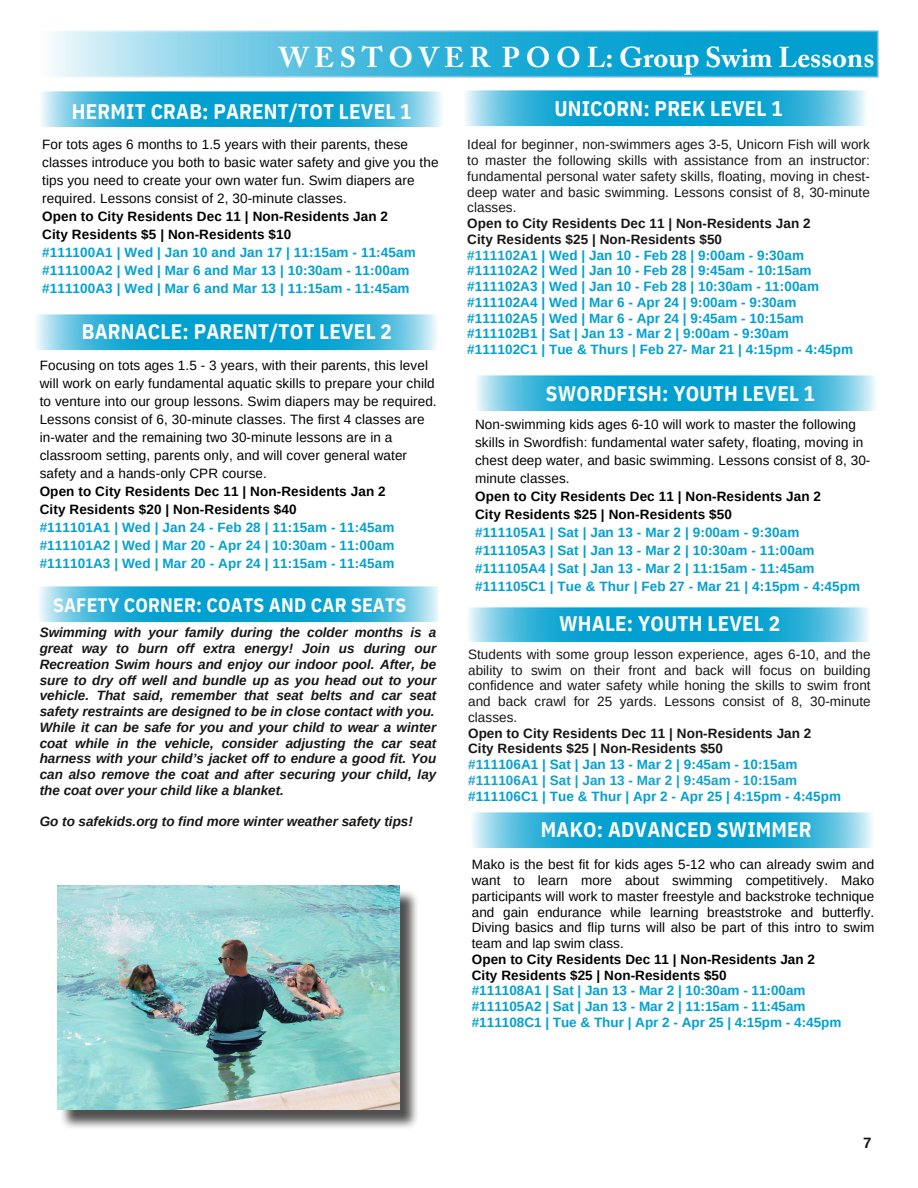
<style>
.page{position:relative;width:918px;height:1188px;background:#fff}
.page>*{position:absolute;margin:0;border:0;box-sizing:border-box;transform-origin:0 0}
.t1{font:700 28.5px "Adobe Caslon Pro";color:#fff}
.t2{font:700 21px "IBM Plex Sans Cond";letter-spacing:.01em;color:#fff}
.t3{font:700 19.5px "IBM Plex Sans Cond";letter-spacing:.01em;color:#fff}
.t4{font:700 15px "Arimo";color:#171615}
.t5{font:13.5px/18px "Arimo";letter-spacing:.01em;color:#000}
.t6{font:700 13.5px "Arimo";letter-spacing:.005em;color:#00a0d1}
.t7{font:italic 700 13.5px/15.8px "Arimo";color:#171615;text-align:justify}
.t8{font:13.5px/15.8px "Arimo";letter-spacing:.005em;color:#171615;text-align:justify}
.t9{font:700 13.5px "Arimo";letter-spacing:.01em;color:#000}
.t10{font:700 13.5px "Arimo";letter-spacing:.005em;color:#171615}
.t11{font:700 13.5px "Arimo";letter-spacing:.005em;color:#13a2cc}
.s1{color:#13a2cc}
</style>
<div class="page">
<img style="left:51px;top:31px;width:827px;height:47px">
<img style="left:36px;top:315px;width:401px;height:35px">
<img style="left:41px;top:92px;width:401px;height:35px">
<img style="left:465px;top:90px;width:401px;height:35px">
<img style="left:476px;top:376px;width:400px;height:34px">
<img style="left:468px;top:607px;width:401px;height:35px">
<img style="left:472px;top:813px;width:401px;height:35px">
<img style="left:39px;top:587px;width:399px;height:35px">
<img style="left:60px;top:891px;width:357px;height:237px">
<img style="left:57px;top:886px;width:343px;height:223px">
<p class="t1" style="left:279px;top:46px;width:597px">WESTOVER POOL:GroupSwimLessons</p>
<p class="t2" style="left:72px;top:97px;width:341px">HERMIT CRAB: PARENT/TOT LEVEL 1</p>
<p class="t5" style="left:42px;top:136px;width:398px">For tots ages 6 months to 1.5 years with their parents, these classes introduce you both to basic water safety and give you the tips you need to create your own water fun. Swim diapers are required. Lessons consist of 2, 30-minute classes.</p>
<p class="t9" style="left:42px;top:209px;width:348px">Open to City Residents Dec 11 | Non-Residents Jan 2</p>
<p class="t9" style="left:42px;top:227px;width:251px">City Residents $5 | Non-Residents $10</p>
<p class="t6" style="left:42px;top:245px;width:375px">#111100A1 | Wed | Jan 10 and Jan 17 | 11:15am - 11:45am</p>
<p class="t6" style="left:42px;top:263px;width:369px">#111100A2 | Wed | Mar 6 and Mar 13 | 10:30am - 11:00am</p>
<p class="t6" style="left:42px;top:281px;width:369px">#111100A3 | Wed | Mar 6 and Mar 13 | 11:15am - 11:45am</p>
<p class="t2" style="left:89px;top:110px;width:271px">SWORDFISH: YOUTH LEVEL 1</p>
<p class="t2" style="left:82px;top:317px;width:312px">BARNACLE: PARENT/TOT LEVEL 2</p>
<p class="t5" style="left:40px;top:357px;width:398px">Focusing on tots ages 1.5 - 3 years, with their parents, this level will work on early fundamental aquatic skills to prepare your child to venture into our group lessons. Swim diapers may be required.<br>Lessons consist of 6, 30-minute classes. The first 4 classes are in-water and the remaining two 30-minute lessons are in a classroom setting, parents only, and will cover general water safety and a hands-only CPR course.</p>
<p class="t9" style="left:40px;top:484px;width:348px">Open to City Residents Dec 11 | Non-Residents Jan 2</p>
<p class="t9" style="left:40px;top:502px;width:258px">City Residents $20 | Non-Residents $40</p>
<p class="t6" style="left:40px;top:520px;width:356px">#111101A1 | Wed | Jan 24 - Feb 28 | 11:15am - 11:45am</p>
<p class="t6" style="left:40px;top:538px;width:356px">#111101A2 | Wed | Mar 20 - Apr 24 | 10:30am - 11:00am</p>
<p class="t6" style="left:40px;top:556px;width:356px">#111101A3 | Wed | Mar 20 - Apr 24 | 11:15am - 11:45am</p>
<p class="t3" style="left:53px;top:592px;width:355px">SAFETY CORNER: COATS AND CAR SEATS</p>
<p class="t7" style="left:40px;top:625px;width:398px">Swimming with your family during the colder months is a great way to burn off extra energy! Join us during our Recreation Swim hours and enjoy our indoor pool. After, be sure to dry off well and bundle up as you head out to your vehicle. That said, remember that seat belts and car seat safety restraints are designed to be in close contact with you.</p>
<p class="t7" style="left:40px;top:719px;width:398px">While it can be safe for you and your child to wear a winter coat while in the vehicle, consider adjusting the car seat harness with your child’s jacket off to endure a good fit. You can also remove the coat and after securing your child, lay the coat over your child like a blanket.</p>
<p class="t7" style="left:40px;top:814px;width:375px">Go to safekids.org to find more winter weather safety tips!</p>
<p class="t2" style="left:554px;top:94px;width:230px">UNICORN: PREK LEVEL 1</p>
<p class="t8" style="left:467px;top:137px;width:404px">Ideal for beginner, non-swimmers ages 3-5, Unicorn Fish will work to master the following skills with assistance from an instructor: fundamental personal water safety skills, floating, moving in chest&shy;deep water and basic swimming. Lessons consist of 8, 30-minute classes.</p>
<p class="t10" style="left:467px;top:216px;width:345px">Open to City Residents Dec 11 | Non-Residents Jan 2</p>
<p class="t10" style="left:467px;top:232px;width:256px">City Residents $25 | Non-Residents $50</p>
<p class="t6" style="left:467px;top:247px;width:338px"><span class="s1">#111102</span>A1 | Wed | Jan 10 - Feb 28 | 9:00am - 9:30am</p>
<p class="t6" style="left:467px;top:263px;width:346px">#111102A2 | Wed | Jan 10 - Feb 28 | 9:45am - 10:15am</p>
<p class="t6" style="left:467px;top:279px;width:353px">#111102A3 | Wed | Jan 10 - Feb 28 | 10:30am - 11:00am</p>
<p class="t6" style="left:467px;top:295px;width:331px">#111102A4 | Wed | Mar 6 - Apr 24 | 9:00am - 9:30am</p>
<p class="t6" style="left:467px;top:310px;width:338px">#111102A5 | Wed | Mar 6 - Apr 24 | 9:45am - 10:15am</p>
<p class="t6" style="left:467px;top:326px;width:323px">#111102B1 | Sat | Jan 13 - Mar 2 | 9:00am - 9:30am</p>
<p class="t6" style="left:467px;top:342px;width:387px">#111102C1 | Tue &amp; Thurs | Feb 27- Mar 21 | 4:15pm - 4:45pm</p>
<p class="t2" style="left:546px;top:380px;width:271px">SWORDFISH: YOUTH LEVEL 1</p>
<p class="t5" style="left:475px;top:416px;width:397px">Non-swimming kids ages 6-10 will work to master the following skills in Swordfish: fundamental water safety, floating, moving in chest deep water, and basic swimming. Lessons consist of 8, 30- minute classes.</p>
<p class="t9" style="left:475px;top:489px;width:348px">Open to City Residents Dec 11 | Non-Residents Jan 2</p>
<p class="t9" style="left:475px;top:507px;width:258px">City Residents $25 | Non-Residents $50</p>
<p class="t6" style="left:475px;top:525px;width:326px">#111105A1 | Sat | Jan 13 - Mar 2 | 9:00am - 9:30am</p>
<p class="t6" style="left:475px;top:543px;width:341px">#111105A3 | Sat | Jan 13 - Mar 2 | 10:30am - 11:00am</p>
<p class="t6" style="left:475px;top:561px;width:341px">#111105A4 | Sat | Jan 13 - Mar 2 | 11:15am - 11:45am</p>
<p class="t6" style="left:475px;top:579px;width:387px">#111105C1 | Tue &amp; Thur | Feb 27 - Mar 21 | 4:15pm - 4:45pm</p>
<p class="t2" style="left:559px;top:609px;width:222px">WHALE: YOUTH LEVEL 2</p>
<p class="t8" style="left:468px;top:646px;width:404px">Students with some group lesson experience, ages 6-10, and the ability to swim on their front and back will focus on building confidence and water safety while honing the skills to swim front and back crawl for 25 yards. Lessons consist of 8, 30-minute classes.</p>
<p class="t10" style="left:468px;top:725px;width:345px">Open to City Residents Dec 11 | Non-Residents Jan 2</p>
<p class="t10" style="left:468px;top:741px;width:256px">City Residents $25 | Non-Residents $50</p>
<p class="t6" style="left:468px;top:757px;width:331px"><span class="s1">#1</span>11106A1 | Sat | Jan 13 - Mar 2 | 9:45am - 10:15am</p>
<p class="t11" style="left:468px;top:773px;width:331px">#111106A1 | Sat | Jan 13 - Mar 2 | 9:45am - 10:15am</p>
<p class="t6" style="left:468px;top:788px;width:374px">#111106C1 | Tue &amp; Thur | Apr 2 - Apr 25 | 4:15pm - 4:45pm</p>
<p class="t2" style="left:541px;top:815px;width:272px">MAKO: ADVANCED SWIMMER</p>
<p class="t5" style="left:472px;top:857px;width:404px;line-height:15.8px;text-align:justify">Mako is the best fit for kids ages 5-12 who can already swim and want to learn more about swimming competitively. Mako participants will work to master freestyle and backstroke technique and gain endurance while learning breaststroke and butterfly.<br>Diving basics and flip turns will also be part of this intro to swim team and lap swim class.</p>
<p class="t9" style="left:472px;top:952px;width:345px">Open to City Residents Dec 11 | Non-Residents Jan 2</p>
<p class="t9" style="left:472px;top:967px;width:256px">City Residents $25 | Non-Residents $50</p>
<p class="t6" style="left:472px;top:983px;width:335px">#111108A1 | Sat | Jan 13 - Mar 2 | 10:30am - 11:00am</p>
<p class="t6" style="left:472px;top:999px;width:335px">#111105A2 | Sat | Jan 13 - Mar 2 | 11:15am - 11:45am</p>
<p class="t6" style="left:472px;top:1015px;width:371px">#111108C1 | Tue &amp; Thur | Apr 2 - Apr 25 | 4:15pm - 4:45pm</p>
<p class="t4" style="left:863px;top:1134px;width:10px">7</p>
</div>
